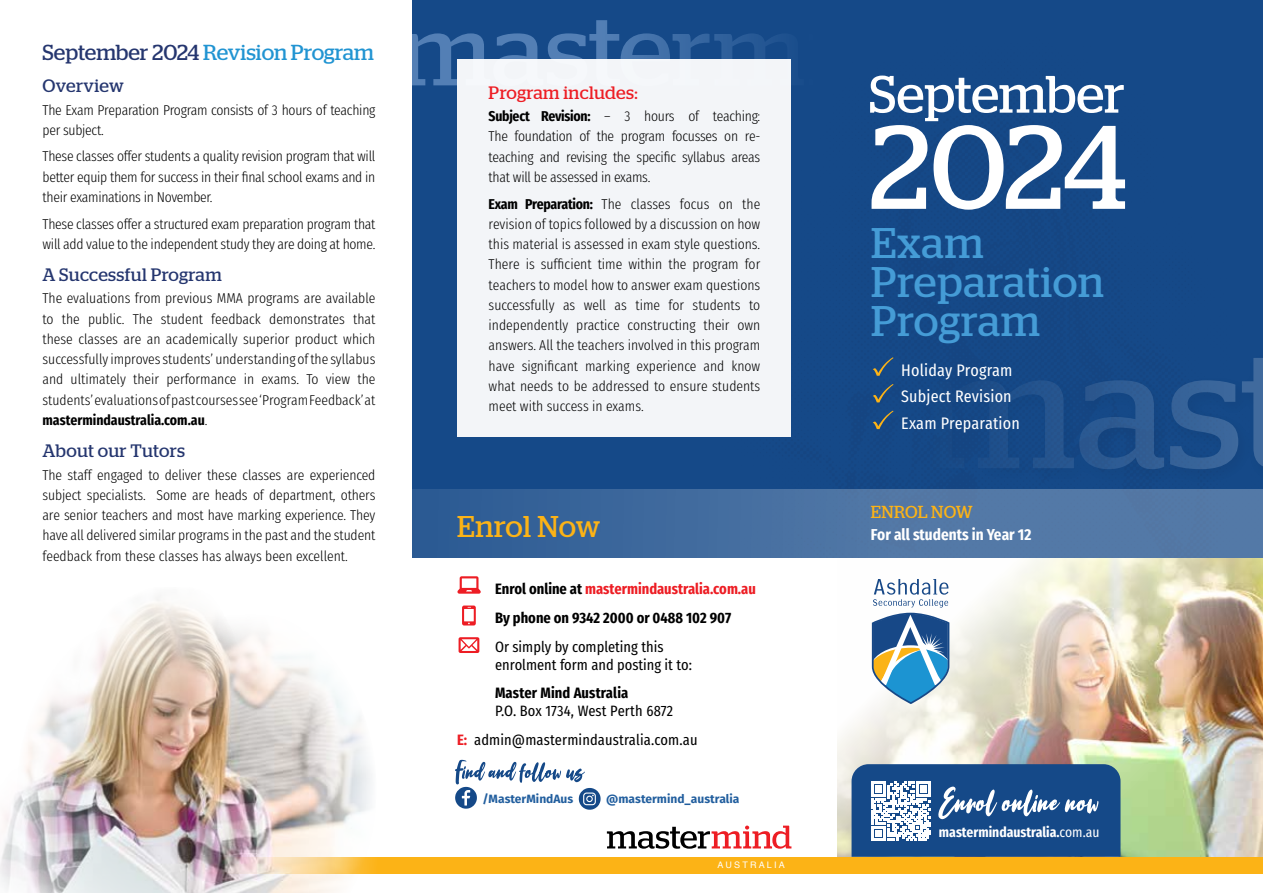
<style>
.page{position:relative;width:1263px;height:893px;background:#fff}
.page>*{position:absolute;margin:0;border:0;box-sizing:border-box;transform-origin:0 0}
.t1{font:118.5px "Stag";color:#fff}
.t2{font:52.5px "Stag";color:#fff}
.t3{font:42.75px/39px "Stag";letter-spacing:.02em;color:#459cd6}
.t4{font:30px "Stag";letter-spacing:.005em;color:#fcb316}
.t5{font:21.75px "Stag";color:#2194d2}
.t6{font:18px "Stag";letter-spacing:.015em;color:#25366f}
.t7{font:18px "Stag";letter-spacing:.015em;color:#ed1d24}
.t8{font:17.4px "Stag";letter-spacing:.01em;color:#fcb316}
.t9{font:16.65px/26.7px "Fira Sans Condensed";letter-spacing:.01em;color:#fff}
.t10{font:700 15.75px "Fira Sans Condensed";color:#fff}
.t11{font:15px/18px "Fira Sans Condensed";color:#000}
.t12{font:700 15px/28.7px "Fira Sans Condensed";color:#000}
.t13{font:300 14.25px/20.2px "Fira Sans Condensed";letter-spacing:-.02em;color:#000;text-align:justify}
.t14{font:700 14.1px "Fira Sans Condensed";color:#fff}
.t15{font:700 12px "Fira Sans";color:#215e9e}
.t16{font:9px "Helvetica";letter-spacing:.24em;color:#fff}
.s1{color:#25366f}
.s2{font-weight:700}
.s3{color:#ed1d24}
.s4{font-weight:700;color:#ed1d24}
.s5{font-weight:400}
</style>
<div class="page">
<img style="left:838px;top:558px;width:425px;height:299px">
<div style="left:412px;top:0;width:851px;height:558px;background:#154988"></div>
<div style="left:0;top:857px;width:1263px;height:17px;background:#fcb316"></div>
<div style="left:412px;top:489px;width:851px;height:69px;background:linear-gradient(to right,#315f96,#5d80ab)"></div>
<svg style="left:607px;top:826px;width:184px;height:23px"></svg>
<svg style="left:412px;top:20px;width:366px;height:66px"></svg>
<svg style="left:1002px;top:358px;width:261px;height:111px"></svg>
<div style="left:457px;top:59px;width:334px;height:378px;background:#f3f5f8"></div>
<svg style="left:462px;top:605px;width:14px;height:20px"></svg>
<svg style="left:457px;top:576px;width:24px;height:18px"></svg>
<svg style="left:459px;top:637px;width:20px;height:16px"></svg>
<svg style="left:871px;top:579px;width:79px;height:125px"></svg>
<svg style="left:873px;top:357px;width:20px;height:19px"></svg>
<svg style="left:873px;top:384px;width:20px;height:18px"></svg>
<svg style="left:873px;top:411px;width:20px;height:18px"></svg>
<img style="left:0;top:794px;width:17px;height:95px">
<img style="left:17px;top:597px;width:355px;height:296px">
<svg style="left:851px;top:764px;width:269px;height:93px;background:#3a659a"></svg>
<svg style="left:455px;top:760px;width:146px;height:50px"></svg>
<h3 class="t5" style="left:43px;top:40px;width:333px"><span class="s1">September 2024</span> Revision Program</h3>
<p class="t6" style="left:43px;top:75px;width:83px">Overview</p>
<p class="t13" style="left:43px;top:98px;width:334px">The Exam Preparation Program consists of 3 hours of teaching per subject.</p>
<p class="t13" style="left:43px;top:145px;width:334px">These classes offer students a quality revision program that will better equip them for success in their final school exams and in their examinations in November.</p>
<p class="t13" style="left:43px;top:212px;width:334px">These classes offer a structured exam preparation program that will add value to the independent study they are doing at home.</p>
<p class="t6" style="left:43px;top:264px;width:181px">A Successful Program</p>
<p class="t13" style="left:43px;top:287px;width:334px">The evaluations from previous MMA programs are available to the public. The student feedback demonstrates that these classes are an academically superior product which successfully improves students’ understanding of the syllabus and ultimately their performance in exams. To view the students’ evaluations of past courses see ‘Program Feedback’ at <span class="s2">mastermindaustralia.com.au</span>.</p>
<p class="t6" style="left:43px;top:440px;width:144px">About our Tutors</p>
<p class="t13" style="left:43px;top:463px;width:334px">The staff engaged to deliver these classes are experienced subject specialists. Some are heads of department, others are senior teachers and most have marking experience. They have all delivered similar programs in the past and the student feedback from these classes has always been excellent.</p>
<p class="t7" style="left:489px;top:82px;width:151px">Program includes:</p>
<p class="t13" style="left:489px;top:105px;width:273px"><span class="s2">Subject Revision:</span> – 3 hours of teaching:<br>The foundation of the program focusses on re&shy;teaching and revising the specific syllabus areas that will be assessed in exams.</p>
<p class="t13" style="left:489px;top:192px;width:273px"><span class="s2">Exam Preparation:</span> The classes focus on the revision of topics followed by a discussion on how this material is assessed in exam style questions.<br>There is sufficient time within the program for teachers to model how to answer exam questions successfully as well as time for students to independently practice constructing their own answers. All the teachers involved in this program have significant marking experience and know what needs to be addressed to ensure students meet with success in exams.</p>
<h3 class="t4" style="left:457px;top:509px;width:145px">Enrol Now</h3>
<p class="t12" style="left:495px;top:573px;width:262px">Enrol online at <span class="s3">mastermindaustralia.com.au<br></span>By phone on 9342 2000 or 0488 102 907</p>
<p class="t11" style="left:495px;top:636px;width:198px">Or simply by completing this enrolment form and posting it to:</p>
<p class="t12" style="left:495px;top:677px;width:135px">Master Mind Australia</p>
<p class="t11" style="left:495px;top:700px;width:180px">P.O. Box 1734, West Perth 6872</p>
<p class="t11" style="left:457px;top:729px;width:242px"><span class="s4">E:</span> admin@mastermindaustralia.com.au</p>
<p class="t15" style="left:483px;top:791px;width:92px">/MasterMindAus</p>
<p class="t15" style="left:606px;top:791px;width:135px">@mastermind_australia</p>
<p class="t16" style="left:717px;top:858px;width:69px">AUSTRALIA</p>
<h2 class="t2" style="left:869px;top:64px;width:257px">September</h2>
<h1 class="t1" style="left:869px;top:99px;width:259px">2024</h1>
<h3 class="t3" style="left:871px;top:223px;width:234px">Exam<br>Preparation<br>Program</h3>
<p class="t9" style="left:901px;top:355px;width:120px">Holiday Program<br>Subject Revision<br>Exam Preparation</p>
<p class="t8" style="left:871px;top:502px;width:104px">ENROL NOW</p>
<p class="t10" style="left:871px;top:520px;width:162px">For all students in Year 12</p>
<p class="t14" style="left:939px;top:819px;width:162px">mastermindaustralia.<span class="s5">com.au</span></p>
</div>
